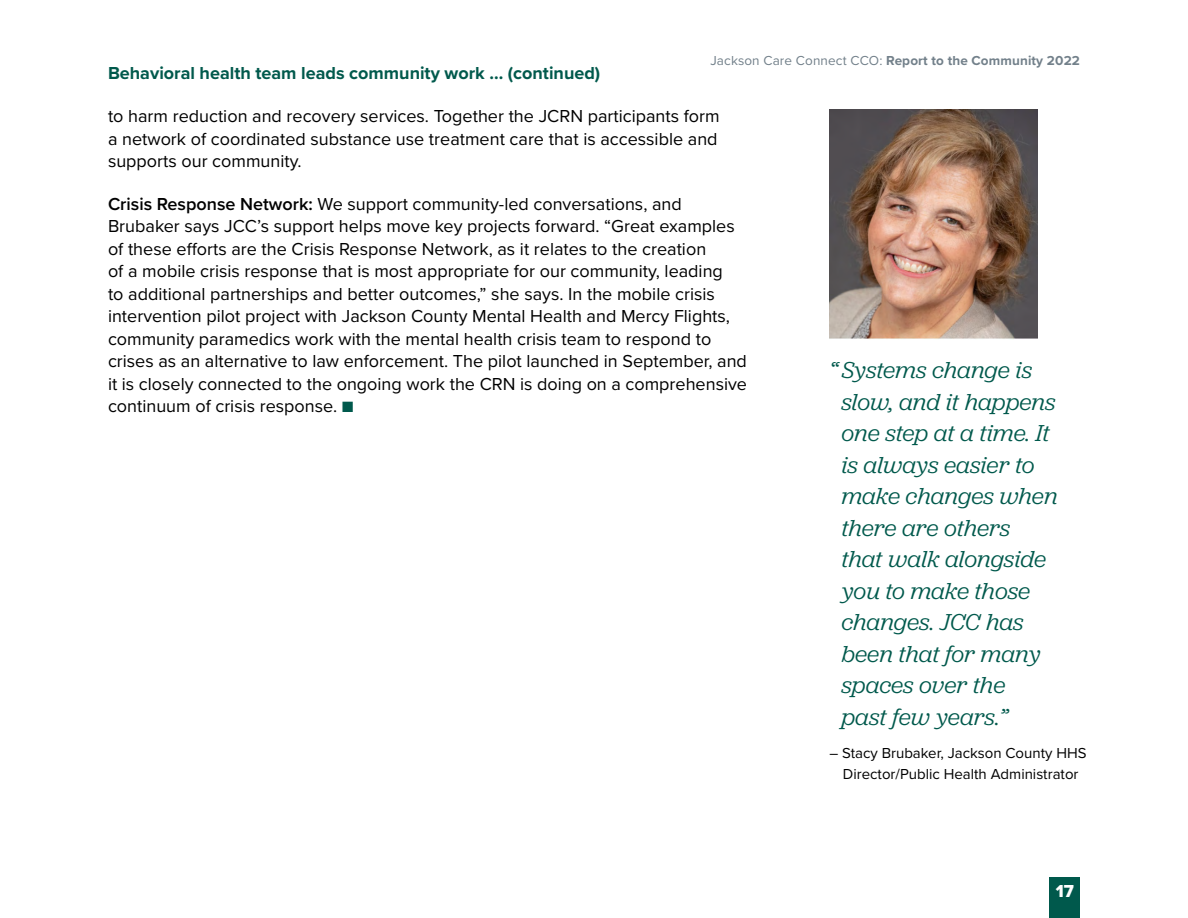
<style>
.page{position:relative;width:1188px;height:918px;background:#fff}
.page>*{position:absolute;margin:0;border:0;box-sizing:border-box;transform-origin:0 0}
.t1{font:italic 24px/31.5px "Jubilat";color:#00594c}
.t2{font:18px/22.5px "Proxima Nova";color:#000;text-align:justify}
.t3{font:700 18px "Proxima Nova";color:#00594c}
.t4{font:18px "Proxima Nova Extrabld";color:#fff}
.t5{font:15px/21px "Proxima Nova";color:#000;text-align:center}
.t6{font:700 13.5px "Proxima Nova";letter-spacing:.01em;color:#72808a}
.s1{font-weight:400}
.s2{font-weight:600}
.s3{color:#00594c}
</style>
<div class="page">
<div style="left:1050px;top:877px;width:30px;height:41px;background:#00594c"></div>
<img style="left:829px;top:109px;width:209px;height:230px">
<p class="t3" style="left:108px;top:59px;width:494px">Behavioral health team leads community work ... (continued)</p>
<p class="t6" style="left:710px;top:50px;width:371px"><span class="s1">Jackson Care Connect CCO:</span> Report to the Community 2022</p>
<p class="t2" style="left:108px;top:104px;width:613px">to harm reduction and recovery services. Together the JCRN participants form a network of coordinated substance use treatment care that is accessible and supports our community.</p>
<p class="t2" style="left:108px;top:192px;width:641px;text-align:left"><span class="s2">Crisis Response Network:</span> We support community-led conversations, and Brubaker says JCC’s support helps move key projects forward. “Great examples of these efforts are the Crisis Response Network, as it relates to the creation<br>of a mobile crisis response that is most appropriate for our community, leading<br>to additional partnerships and better outcomes,” she says. In the mobile crisis intervention pilot project with Jackson County Mental Health and Mercy Flights, community paramedics work with the mental health crisis team to respond to crises as an alternative to law enforcement. The pilot launched in September, and it is closely connected to the ongoing work the CRN is doing on a comprehensive continuum of crisis response. <span class="s3">■</span></p>
<h1 class="t1" style="left:841px;top:354px;width:218px;text-indent:-12px">“ Systems change is slow, and it happens one step at a time. It is always easier to make changes when there are others<br>that walk alongside you to make those changes. JCC has been that for many spaces over the<br>past few years.”</h1>
<p class="t5" style="left:829px;top:742px;width:259px">– Stacy Brubaker, Jackson County HHS<br>Director/Public Health Administrator</p>
<p class="t4" style="left:1056px;top:877px;width:20px">17</p>
</div>
